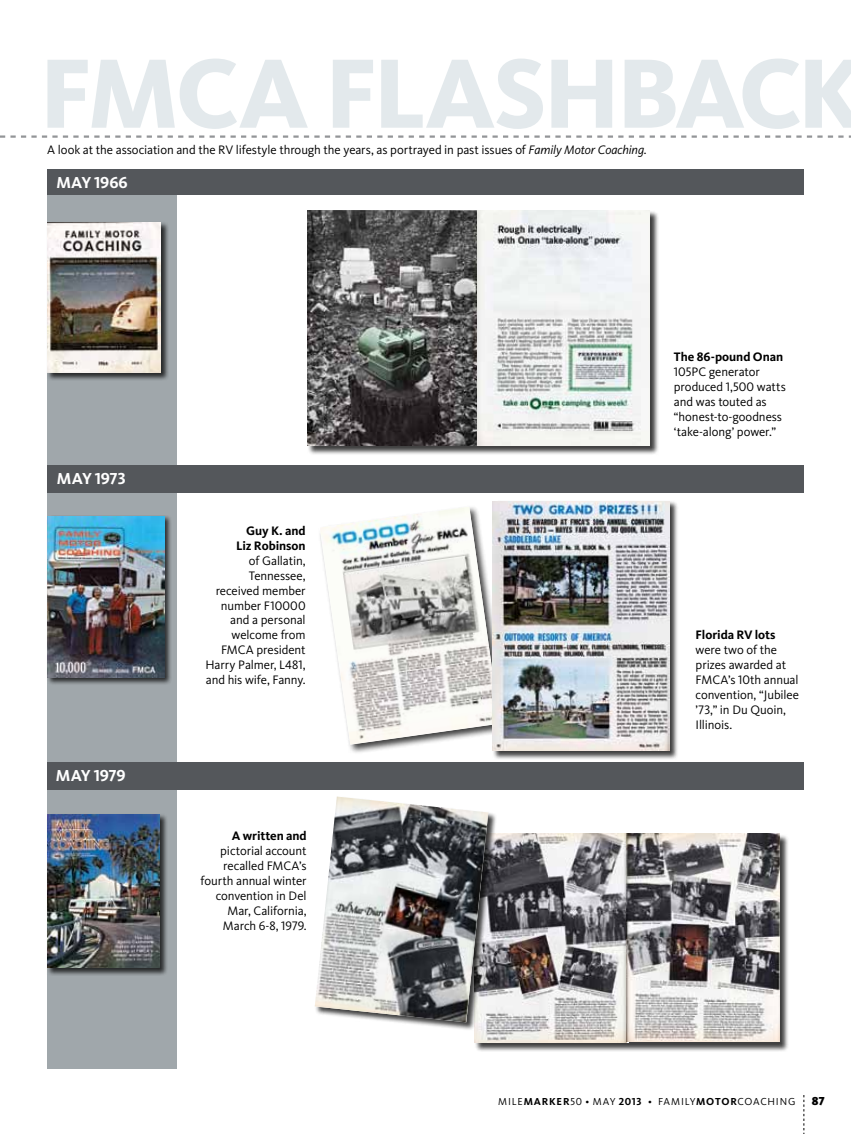
<style>
.page{position:relative;width:851px;height:1134px;background:#fff}
.page>*{position:absolute;margin:0;border:0;box-sizing:border-box;transform-origin:0 0}
.t1{font:800 102px "Kievit OT";letter-spacing:-.035em;color:#e3e9ec}
.t2{font:700 16.5px "Kievit OT";letter-spacing:-.015em;color:#fff}
.t3{font:12.75px/15px "Kievit OT";letter-spacing:-.005em;color:#000}
.t4{font:700 12.75px/15px "Kievit OT";letter-spacing:-.005em;color:#000;text-align:right}
.t5{font:900 12px "Kievit OT";color:#000}
.t6{font:10.5px "Kievit OT";letter-spacing:.075em;color:#000}
.s1{font-style:italic}
.s2{font-weight:700}
</style>
<div class="page">
<svg style="left:803px;top:1095px;width:1px;height:39px"></svg>
<div style="left:47px;top:189px;width:130px;height:880px;background:#a0a7ab"></div>
<div style="left:47px;top:170px;width:756px;height:25px;background:#54575b"></div>
<div style="left:46px;top:221px;width:123px;height:160px;background:#000;opacity:.75"></div>
<img style="left:47px;top:223px;width:114px;height:150px">
<div style="left:46px;top:515px;width:126px;height:170px;background:#000;opacity:.75"></div>
<img style="left:47px;top:516px;width:117px;height:162px">
<div style="left:318px;top:505px;width:192px;height:250px;background:#000;opacity:.75"></div>
<img style="left:320px;top:507px;width:171px;height:238px">
<div style="left:47px;top:465px;width:756px;height:28px;background:#54575b"></div>
<svg style="left:0;top:135px;width:850px;height:3px"></svg>
<div style="left:47px;top:762px;width:756px;height:28px;background:#54575b"></div>
<div style="left:46px;top:813px;width:122px;height:163px;background:#000;opacity:.75"></div>
<img style="left:47px;top:814px;width:113px;height:154px">
<div style="left:491px;top:501px;width:187px;height:259px;background:#000;opacity:.75"></div>
<img style="left:492px;top:501px;width:177px;height:250px">
<div style="left:307px;top:210px;width:352px;height:246px;background:#000;opacity:.75"></div>
<img style="left:308px;top:210px;width:341px;height:236px">
<svg style="left:477px;top:211px;width:172px;height:235px;fill:#eff2f1"></svg>
<div style="left:474px;top:834px;width:315px;height:218px;background:#000;opacity:.75"></div>
<img style="left:474px;top:834px;width:305px;height:209px">
<svg style="left:626px;top:834px;width:153px;height:208px"></svg>
<div style="left:314px;top:797px;width:183px;height:234px;background:#000;opacity:.75"></div>
<img style="left:315px;top:797px;width:173px;height:225px">
<h1 class="t1" style="left:40px;top:32px;width:825px">FMCA FLASHBACK</h1>
<p class="t3" style="left:47px;top:142px;width:601px">A look at the association and the RV lifestyle through the years, as portrayed in past issues of <span class="s1">Family Motor Coaching.</span></p>
<p class="t2" style="left:56px;top:173px;width:73px">may 1966</p>
<p class="t2" style="left:57px;top:468px;width:71px">may 1973</p>
<p class="t2" style="left:56px;top:765px;width:71px">may 1979</p>
<p class="t4" style="left:236px;top:523px;width:71px">Guy K. and<br>Liz Robinson</p>
<p class="t3" style="left:249px;top:553px;width:58px">of Gallatin,</p>
<p class="t3" style="left:249px;top:568px;width:58px">Tennessee,</p>
<p class="t3" style="left:216px;top:583px;width:91px">received member</p>
<p class="t3" style="left:221px;top:598px;width:86px">number F10000</p>
<p class="t3" style="left:230px;top:613px;width:77px">and a personal</p>
<p class="t3" style="left:232px;top:628px;width:75px">welcome from</p>
<p class="t3" style="left:221px;top:643px;width:9px">FMCA</p>
<p class="t3" style="left:205px;top:643px;width:102px;text-align:justify;text-indent:51px">president H arry Palmer, L481, and his wife, Fanny.</p>
<p class="t4" style="left:232px;top:828px;width:76px">A written and</p>
<p class="t3" style="left:220px;top:843px;width:88px">pictorial account recalled FMCA</p>
<p class="t3" style="left:200px;top:858px;width:108px;text-align:right">’s<br>fourth annual winter convention in Del<br>Mar, California,<br>March 6-8, 1979.</p>
<p class="t4" style="left:674px;top:349px;width:111px">The 86-pound Onan</p>
<p class="t3" style="left:673px;top:364px;width:113px">105PC generator produced 1,500 watts and was touted as “honest-to-goodness ‘take-along’ power.”</p>
<p class="t4" style="left:695px;top:627px;width:81px">Florida RV lots</p>
<p class="t3" style="left:695px;top:642px;width:92px">were two of the prizes awarded at<br>FMCA</p>
<p class="t3" style="left:695px;top:672px;width:105px;text-indent:32px">’s 10th annual convention, “Jubilee ’73,” in Du Quoin,<br>I llinois.</p>
<p class="t6" style="left:498px;top:1095px;width:298px">Mile<span class="s2">Marker</span>50 • may <span class="s2">2013</span> • family<span class="s2">motor</span>coaching</p>
<p class="t5" style="left:812px;top:1093px;width:14px">87</p>
</div>
